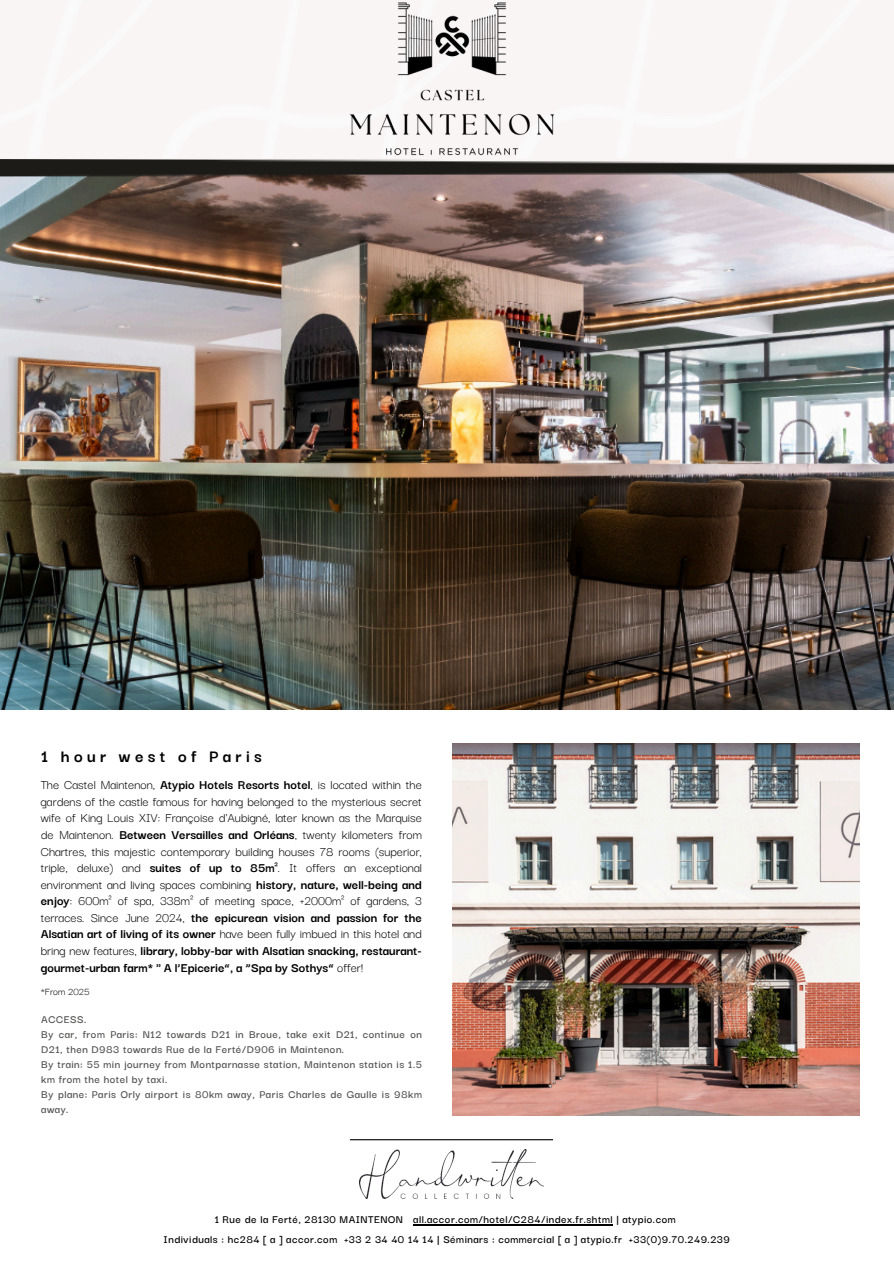
<style>
.page{position:relative;width:894px;height:1264px;background:#fff}
.page>*{position:absolute;margin:0;border:0;box-sizing:border-box;transform-origin:0 0}
.t1{font:700 18.6px "Darker Grotesque";letter-spacing:.23em;color:#000}
.t2{font:13.95px/16.5px "Darker Grotesque";color:#000;text-align:justify}
.t3{font:600 12px/15px "Darker Grotesque";letter-spacing:.04em;color:#53514f}
.t4{font:600 12px/20px "Darker Grotesque";letter-spacing:.04em;color:#000}
.t5{font:10.95px "Darker Grotesque";color:#000}
.s1{font-weight:700}
</style>
<div class="page">
<img style="left:0;top:177px;width:893px;height:533px">
<img style="left:0;top:159px;width:893px;height:18px">
<img style="left:312px;top:0;width:279px;height:181px">
<img style="left:360px;top:1149px;width:183px;height:49px">
<hr style="left:350px;top:1139px;width:203px;height:1px;background:#000">
<img style="left:452px;top:743px;width:406px;height:372px">
<hr style="left:413px;top:1224px;width:200px;height:1px;background:#000">
<p class="t1" style="left:41px;top:742px;width:222px">1 hour west of Paris</p>
<h3 class="t2" style="left:41px;top:775px;width:382px">The Castel Maintenon, <span class="s1">Atypio Hotels Resorts hotel</span>, is located within the gardens of the castle famous for having belonged to the mysterious secret wife of King Louis XIV: Françoise d'Aubigné, later known as the Marquise de Maintenon. <span class="s1">Between Versailles and Orléans</span>, twenty kilometers from Chartres, this majestic contemporary building houses 78 rooms (superior, triple, deluxe) and <span class="s1">suites of up to 85m²</span>. It offers an exceptional environment and living spaces combining <span class="s1">history, nature, well-being and enjoy</span>: 600m² of spa, 338m² of meeting space, +2000m² of gardens, 3 terraces. Since June 2024, <span class="s1">the epicurean vision and passion for the Alsatian art of living of its owner</span> have been fully imbued in this hotel and bring new features, <span class="s1">library, lobby-bar with Alsatian snacking, restaurant&shy;gourmet-urban farm* " A l’Epicerie”, a “Spa by Sothys”</span> offer!</h3>
<p class="t5" style="left:41px;top:983px;width:50px">*From 2025</p>
<p class="t3" style="left:41px;top:1011px;width:382px">ACCESS.<br>By car, from Paris: N12 towards D21 in Broue, take exit D21, continue on D21, then D983 towards Rue de la Ferté/D906 in Maintenon.<br>By train: 55 min journey from Montparnasse station, Maintenon station is 1.5 km from the hotel by taxi.<br>By plane: Paris Orly airport is 80km away, Paris Charles de Gaulle is 98km away.</p>
<p class="t4" style="left:164px;top:1208px;width:513px;text-indent:51px">1 Rue de la Ferté, 28130 MAINTENON all.accor.com/hotel/C284/index.fr.shtml | atypio.com<br>Individuals : hc284 [ a ] accor.com +33 2 34 40 14 14 | Séminars : commercial [ a ] atypio.fr</p>
<h3 class="t4" style="left:628px;top:1228px;width:103px">+33(0)9.70.249.239</h3>
</div>
